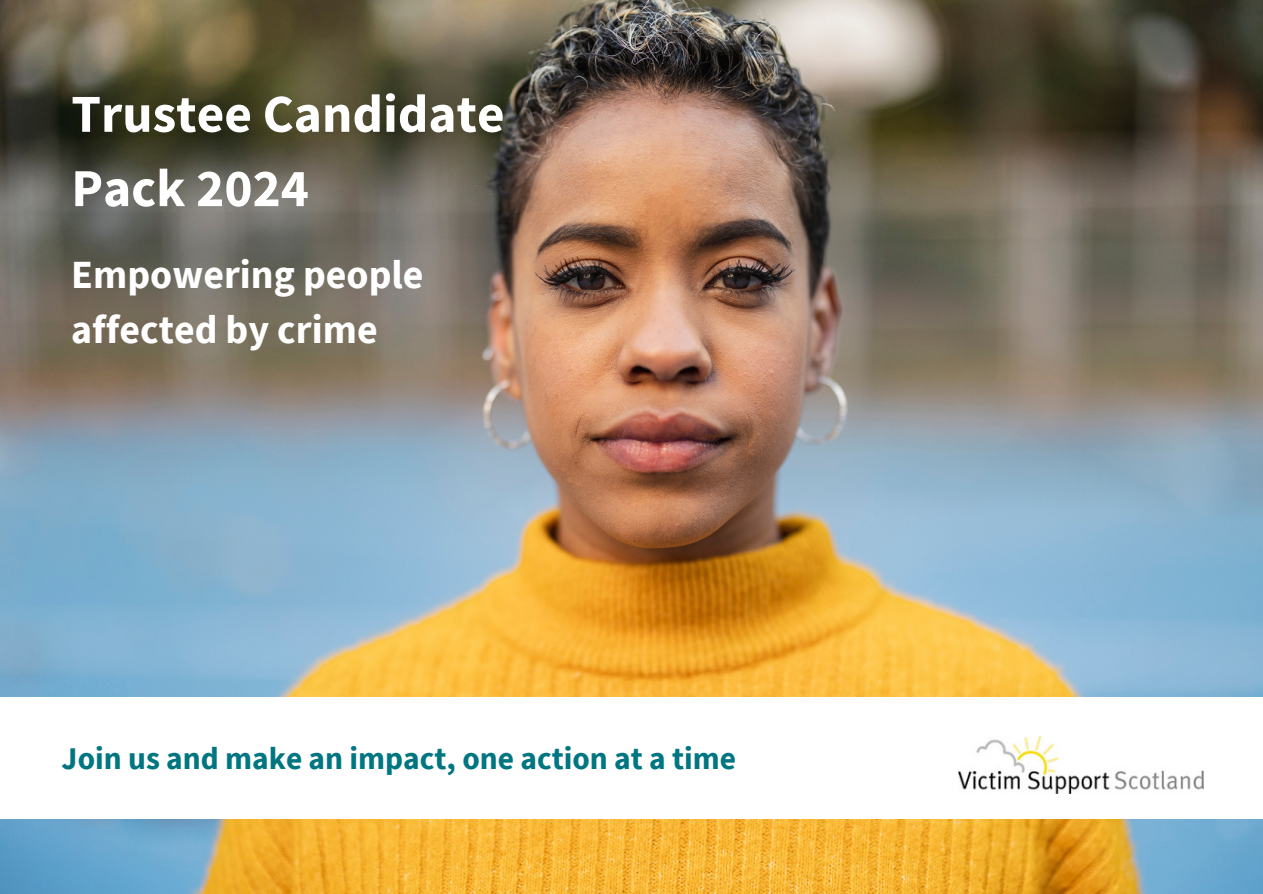
<style>
.page{position:relative;width:1263px;height:894px;background:#fff}
.page>*{position:absolute;margin:0;border:0;box-sizing:border-box;transform-origin:0 0}
.t1{font:700 53.4px/74.2px "Source Sans Pro";color:#fff}
.t2{font:700 39.9px/55.2px "Source Sans Pro";color:#fff}
.t3{font:700 31.5px "Source Sans Pro";color:#007681}
</style>
<div class="page">
<img style="left:0;top:0;width:1263px;height:893px">
<div style="left:0;top:696px;width:1263px;height:121px;background:#fff"></div>
<img style="left:959px;top:736px;width:245px;height:57px">
<p class="t1" style="left:71px;top:76px;width:435px">Trustee Candidate<br>Pack 2024</p>
<h2 class="t2" style="left:71px;top:246px;width:354px">Empowering people affected by crime</h2>
<p class="t3" style="left:62px;top:738px;width:676px">Join us and make an impact, one action at a time</p>
</div>
